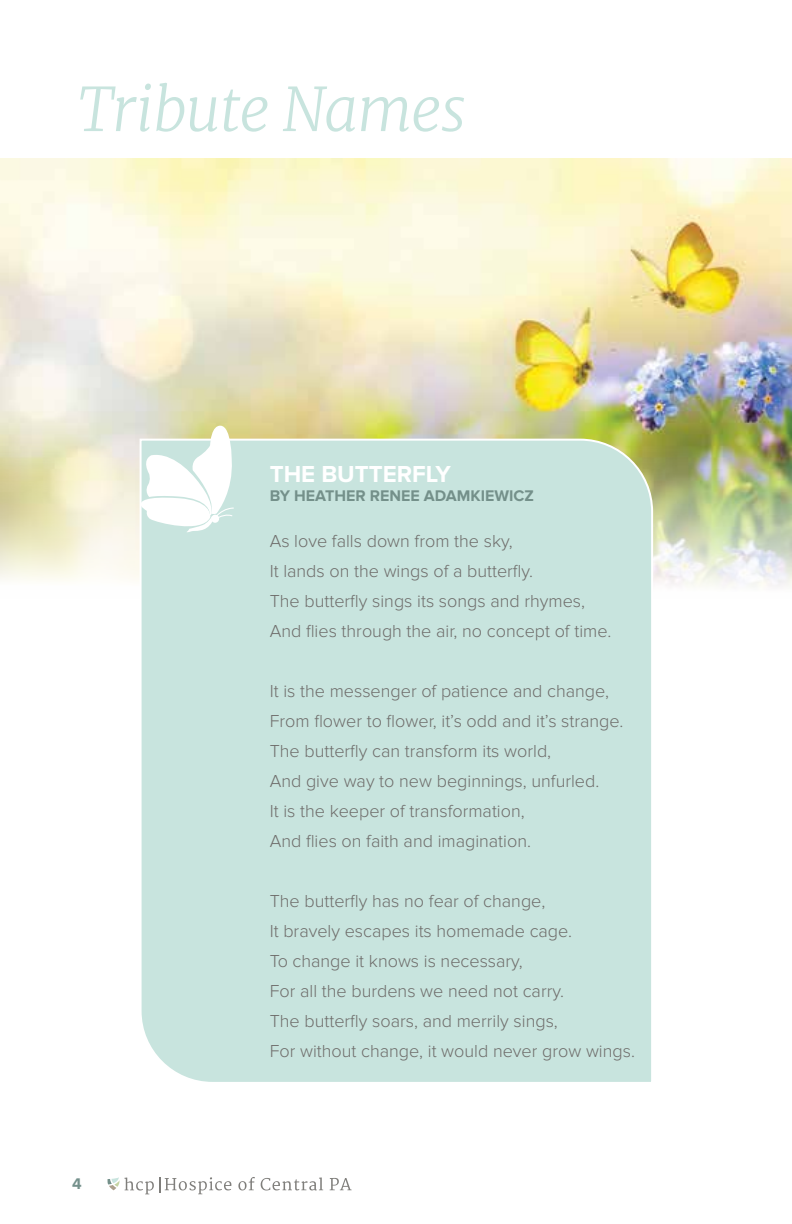
<style>
.page{position:relative;width:792px;height:1224px;background:#fff}
.page>*{position:absolute;margin:0;border:0;box-sizing:border-box;transform-origin:0 0}
.t1{font:italic 300 60px "Merriweather";letter-spacing:-.02em;color:#c8e4de}
.t2{font:700 24px "Proxima Nova";color:#fff}
.t3{font:300 18px/30px "Proxima Nova";color:#6f6d6b}
.t4{font:700 16px "Proxima Nova";color:#74908a}
.t5{font:700 16px "Proxima Nova";color:#75918c}
</style>
<div class="page">
<svg style="left:238px;top:1177px;width:17px;height:13px"></svg>
<svg style="left:261px;top:1177px;width:62px;height:13px"></svg>
<svg style="left:330px;top:1178px;width:22px;height:12px"></svg>
<svg style="left:107px;top:1177px;width:124px;height:17px"></svg>
<img style="left:0;top:159px;width:792px;height:428px">
<div style="left:139px;top:438px;width:515px;height:644px;background:#c8e4de"></div>
<svg style="left:140px;top:425px;width:94px;height:109px"></svg>
<h1 class="t1" style="left:78px;top:72px;width:390px">Tribute Names</h1>
<h2 class="t2" style="left:270px;top:460px;width:183px">THE BUTTERFLY</h2>
<p class="t4" style="left:270px;top:487px;width:266px">BY HEATHER RENEE ADAMKIEWICZ</p>
<p class="t3" style="left:270px;top:526px;width:343px">As love falls down from the sky,<br>It lands on the wings of a butterfly.<br>The butterfly sings its songs and rhymes, And flies through the air, no concept of time.</p>
<p class="t3" style="left:270px;top:676px;width:355px">It is the messenger of patience and change, From flower to flower, it’s odd and it’s strange.<br>The butterfly can transform its world,<br>And give way to new beginnings, unfurled.<br>It is the keeper of transformation,<br>And flies on faith and imagination.</p>
<p class="t5" style="left:72px;top:1174px;width:11px">4</p>
<p class="t3" style="left:270px;top:886px;width:367px">The butterfly has no fear of change,<br>It bravely escapes its homemade cage.<br>To change it knows is necessary,<br>For all the burdens we need not carry.<br>The butterfly soars, and merrily sings,<br>For without change, it would never grow wings.</p>
</div>
